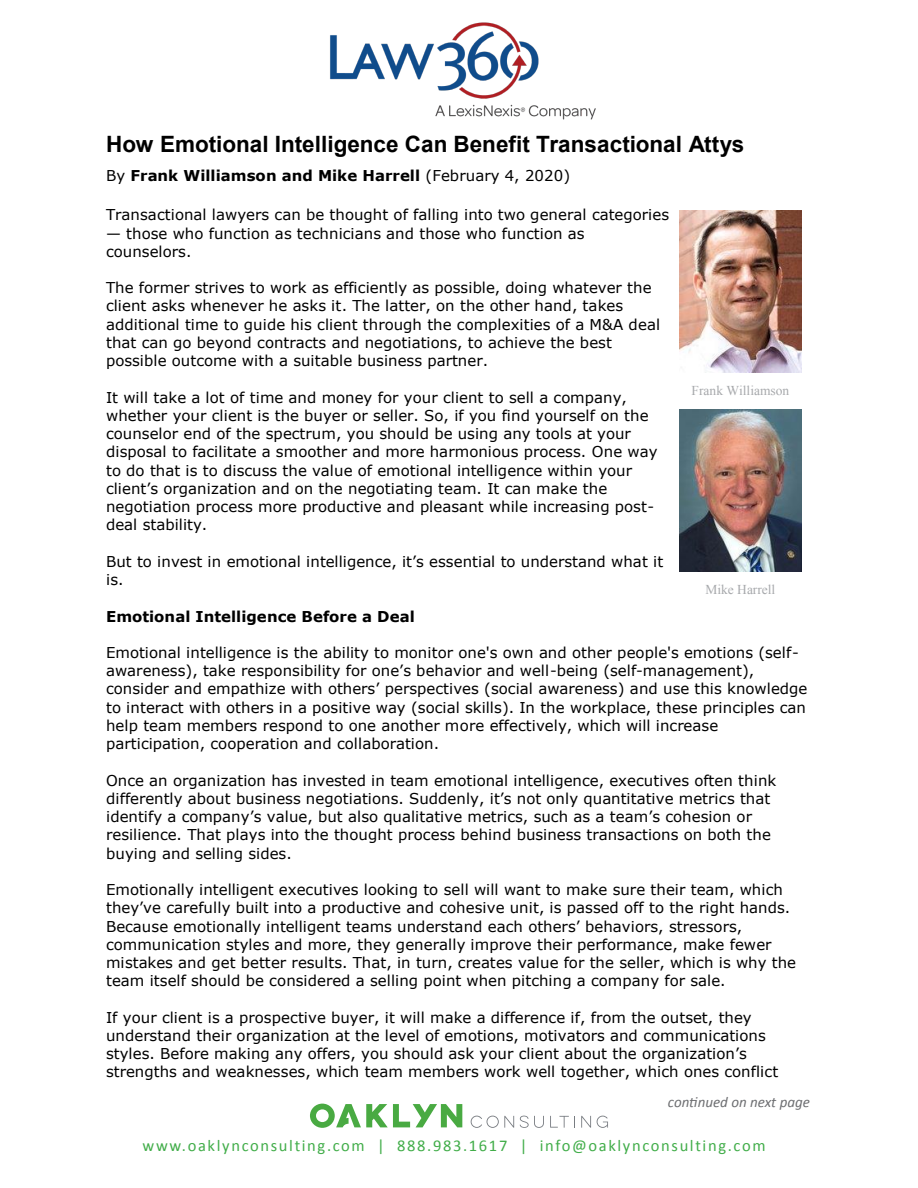
<style>
.page{position:relative;width:918px;height:1188px;background:#fff}
.page>*{position:absolute;margin:0;border:0;box-sizing:border-box;transform-origin:0 0}
.t1{font:700 22.5px "Arial";color:#000}
.t2{font:16.5px "Calibri";letter-spacing:.1em;color:#41ad49}
.t3{font:15px/18.3px "Verdana";color:#000}
.t4{font:700 15px "Verdana";color:#000}
.t5{font:italic 15px "Calibri";color:#6d6e71}
.t6{font:13.5px "Times New Roman";color:#a7a9ac}
.s1{font-weight:400}
</style>
<div class="page">
<svg style="left:471px;top:1116px;width:43px;height:12px"></svg>
<svg style="left:520px;top:1116px;width:24px;height:12px"></svg>
<svg style="left:550px;top:1116px;width:25px;height:12px"></svg>
<svg style="left:581px;top:1116px;width:10px;height:12px"></svg>
<svg style="left:597px;top:1116px;width:11px;height:12px"></svg>
<svg style="left:310px;top:1104px;width:152px;height:24px"></svg>
<img style="left:330px;top:22px;width:266px;height:98px">
<img style="left:679px;top:210px;width:122px;height:162px">
<img style="left:679px;top:409px;width:122px;height:162px">
<h1 class="t1" style="left:106px;top:129px;width:640px">How Emotional Intelligence Can Benefit Transactional Attys</h1>
<p class="t4" style="left:106px;top:164px;width:466px"><span class="s1">By</span> Frank Williamson and Mike Harrell <span class="s1">(February 4, 2020)</span></p>
<p class="t3" style="left:106px;top:206px;width:565px">Transactional lawyers can be thought of falling into two general categories</p>
<p class="t3" style="left:106px;top:224px;width:480px">— those who function as technicians and those who function as counselors.</p>
<p class="t3" style="left:106px;top:279px;width:556px">The former strives to work as efficiently as possible, doing whatever the client asks whenever he asks it. The latter, on the other hand, takes additional time to guide his client through the complexities of a M&amp;A deal that can go beyond contracts and negotiations, to achieve the best possible outcome with a suitable business partner.</p>
<p class="t3" style="left:106px;top:388px;width:553px">It will take a lot of time and money for your client to sell a company, whether your client is the buyer or seller. So, if you find yourself on the counselor end of the spectrum, you should be using any tools at your disposal to facilitate a smoother and more harmonious process. One way to do that is to discuss the value of emotional intelligence within your client’s organization and on the negotiating team. It can make the negotiation process more productive and pleasant while increasing post&shy;deal stability.</p>
<p class="t3" style="left:106px;top:552px;width:559px">But to invest in emotional intelligence, it’s essential to understand what it is.</p>
<p class="t4" style="left:106px;top:605px;width:310px">Emotional Intelligence Before a Deal</p>
<p class="t3" style="left:106px;top:643px;width:703px">Emotional intelligence is the ability to monitor one's own and other people's emotions (self&shy;awareness), take responsibility for one’s behavior and well-being (self-management), consider and empathize with others’ perspectives (social awareness) and use this knowledge to interact with others in a positive way (social skills). In the workplace, these principles can help team members respond to one another more effectively, which will increase participation, cooperation and collaboration.</p>
<p class="t3" style="left:106px;top:771px;width:672px">Once an organization has invested in team emotional intelligence, executives often think differently about business negotiations. Suddenly, it’s not only quantitative metrics that identify a company’s value, but also qualitative metrics, such as a team’s cohesion or resilience. That plays into the thought process behind business transactions on both the buying and selling sides.</p>
<p class="t3" style="left:106px;top:880px;width:692px">Emotionally intelligent executives looking to sell will want to make sure their team, which they’ve carefully built into a productive and cohesive unit, is passed off to the right hands.<br>Because emotionally intelligent teams understand each others’ behaviors, stressors, communication styles and more, they generally improve their performance, make fewer mistakes and get better results. That, in turn, creates value for the seller, which is why the team itself should be considered a selling point when pitching a company for sale.</p>
<p class="t3" style="left:106px;top:1008px;width:674px">If your client is a prospective buyer, it will make a difference if, from the outset, they understand their organization at the level of emotions, motivators and communications styles. Before making any offers, you should ask your client about the organization’s strengths and weaknesses, which team members work well together, which ones conflict</p>
<p class="t6" style="left:692px;top:382px;width:99px">Frank Williamson</p>
<p class="t6" style="left:705px;top:581px;width:71px">Mike Harrell</p>
<p class="t5" style="left:668px;top:1092px;width:144px">continued on next page</p>
<p class="t2" style="left:143px;top:1135px;width:625px">www.oaklynconsulting.com | 888.983.1617 | info@oaklynconsulting.com</p>
</div>
